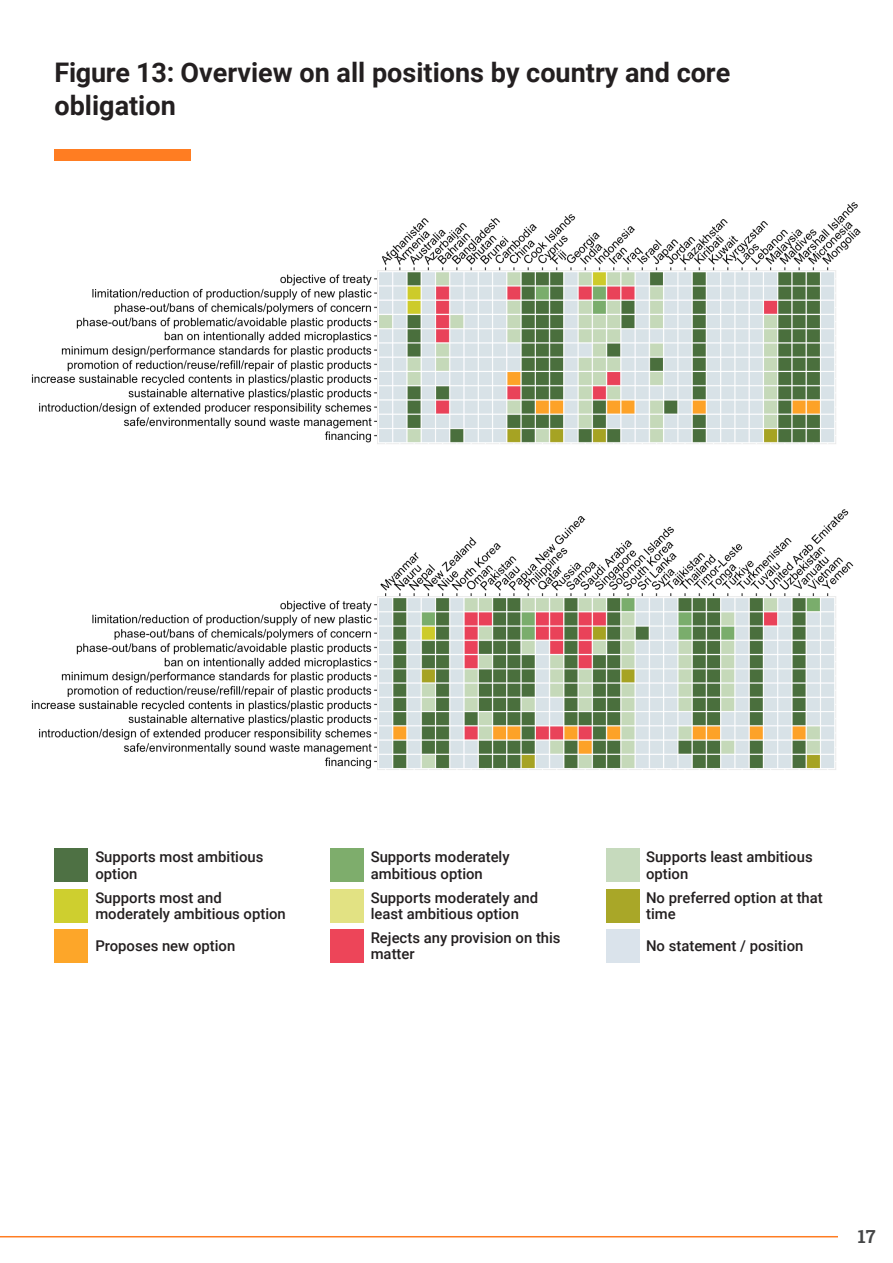
<style>
.page{position:relative;width:893px;height:1263px;background:#fff}
.page>*{position:absolute;margin:0;border:0;box-sizing:border-box;transform-origin:0 0}
.Heading_1{font:700 27px/33px "Roboto";color:#231f20}
.t1{font:700 18px "Roboto Slab";color:#454647}
.t2{font:500 14.85px/16.2px "Roboto";color:#231f20}
</style>
<div class="page">
<hr style="left:0;top:1236px;width:893px;height:1px;background:#ff7d22">
<div style="left:839px;top:1209px;width:54px;height:54px;background:#fff"></div>
<img style="left:31px;top:202px;width:830px;height:568px">
<div style="left:54px;top:149px;width:137px;height:12px;background:#ff7d22"></div>
<div style="left:54px;top:849px;width:34px;height:33px;background:#4e7144"></div>
<div style="left:330px;top:849px;width:33px;height:33px;background:#7ead6c"></div>
<div style="left:606px;top:849px;width:33px;height:33px;background:#c6dabd"></div>
<div style="left:54px;top:889px;width:34px;height:33px;background:#cecf2f"></div>
<div style="left:330px;top:889px;width:33px;height:33px;background:#e2e283"></div>
<div style="left:606px;top:889px;width:33px;height:33px;background:#a9a728"></div>
<div style="left:54px;top:929px;width:34px;height:33px;background:#fda629"></div>
<div style="left:330px;top:929px;width:33px;height:33px;background:#ed4559"></div>
<div style="left:606px;top:929px;width:33px;height:33px;background:#dae3eb"></div>
<p class="Heading_1" style="left:54px;top:55px;width:677px">Figure 13: Overview on all positions by country and core obligation</p>
<p class="t2" style="left:95px;top:848px;width:170px">Supports most ambitious option</p>
<p class="t2" style="left:371px;top:848px;width:140px">Supports moderately ambitious option</p>
<p class="t2" style="left:646px;top:848px;width:168px">Supports least ambitious option</p>
<p class="t2" style="left:95px;top:889px;width:192px">Supports most and moderately ambitious option</p>
<p class="t2" style="left:371px;top:889px;width:169px">Supports moderately and least ambitious option</p>
<p class="t2" style="left:646px;top:889px;width:178px">No preferred option at that time</p>
<p class="t2" style="left:95px;top:937px;width:141px">Proposes new option</p>
<p class="t2" style="left:371px;top:929px;width:191px">Rejects any provision on this matter</p>
<p class="t2" style="left:646px;top:937px;width:159px">No statement / position</p>
<p class="t1" style="left:858px;top:1224px;width:19px">17</p>
</div>
